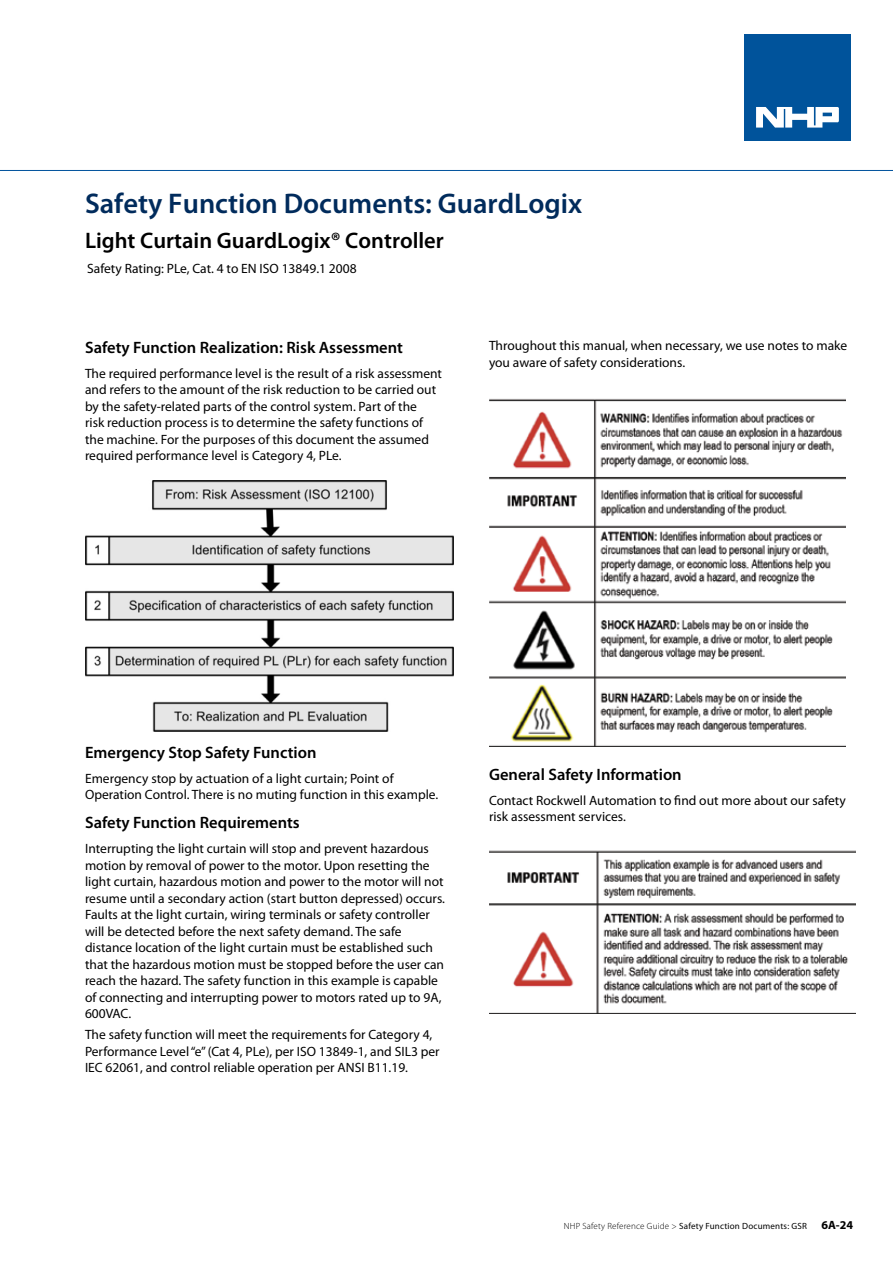
<style>
.page{position:relative;width:893px;height:1263px;background:#fff}
.page>*{position:absolute;margin:0;border:0;box-sizing:border-box;transform-origin:0 0}
.t1{font:600 28.5px "Myriad Pro";color:#002b5c}
.t2{font:600 22.5px "Myriad Pro";color:#000}
.t3{font:600 16.5px "Myriad Pro";color:#000}
.t4{font:13.5px/16.5px "Myriad Pro";color:#000}
.t5{font:9px "Myriad Pro";letter-spacing:.02em;color:#000}
.s1{font-weight:300}
.s2{font-weight:700;font-size:12px}
</style>
<div class="page">
<div style="left:744px;top:34px;width:107px;height:106px;background:#00539b"></div>
<svg style="left:756px;top:107px;width:83px;height:21px"></svg>
<img style="left:85px;top:481px;width:369px;height:251px">
<img style="left:489px;top:398px;width:357px;height:348px">
<img style="left:489px;top:850px;width:367px;height:164px">
<hr style="left:0;top:170px;width:893px;height:1px;background:#00529c">
<h1 class="t1" style="left:85px;top:185px;width:499px">Safety Function Documents: GuardLogix</h1>
<h2 class="t2" style="left:85px;top:226px;width:360px">Light Curtain GuardLogix® Controller</h2>
<p class="t4" style="left:87px;top:260px;width:271px">Safety Rating: PLe, Cat. 4 to EN ISO 13849.1 2008</p>
<p class="t3" style="left:85px;top:336px;width:319px">Safety Function Realization: Risk Assessment</p>
<p class="t4" style="left:85px;top:365px;width:359px">The required performance level is the result of a risk assessment and refers to the amount of the risk reduction to be carried out by the safety-related parts of the control system. Part of the<br>risk reduction process is to determine the safety functions of the machine. For the purposes of this document the assumed required performance level is Category 4, PLe.</p>
<p class="t4" style="left:489px;top:337px;width:360px">Throughout this manual, when necessary, we use notes to make you aware of safety considerations.</p>
<p class="t3" style="left:85px;top:742px;width:233px">Emergency Stop Safety Function</p>
<p class="t4" style="left:85px;top:770px;width:355px">Emergency stop by actuation of a light curtain; Point of<br>Operation Control. There is no muting function in this example.</p>
<p class="t3" style="left:85px;top:812px;width:216px">Safety Function Requirements</p>
<p class="t4" style="left:85px;top:840px;width:361px">Interrupting the light curtain will stop and prevent hazardous motion by removal of power to the motor. Upon resetting the light curtain, hazardous motion and power to the motor will not resume until a secondary action (start button depressed) occurs.<br>Faults at the light curtain, wiring terminals or safety controller will be detected before the next safety demand. The safe distance location of the light curtain must be established such that the hazardous motion must be stopped before the user can reach the hazard. The safety function in this example is capable of connecting and interrupting power to motors rated up to 9A, 600VAC.</p>
<p class="t4" style="left:85px;top:1026px;width:356px">The safety function will meet the requirements for Category 4,<br>Performance Level “e” (Cat 4, PLe), per ISO 13849-1, and SIL3 per<br>IEC 62061, and control reliable operation per ANSI B11.19.</p>
<p class="t3" style="left:489px;top:764px;width:194px">General Safety Information</p>
<p class="t4" style="left:489px;top:792px;width:358px">Contact Rockwell Automation to find out more about our safety risk assessment services.</p>
<p class="t5" style="left:564px;top:1220px;width:291px"><span class="s1">NHP Safety Reference Guide &gt;</span> Safety Function Documents: GSR <span class="s2">6A-24</span></p>
</div>
